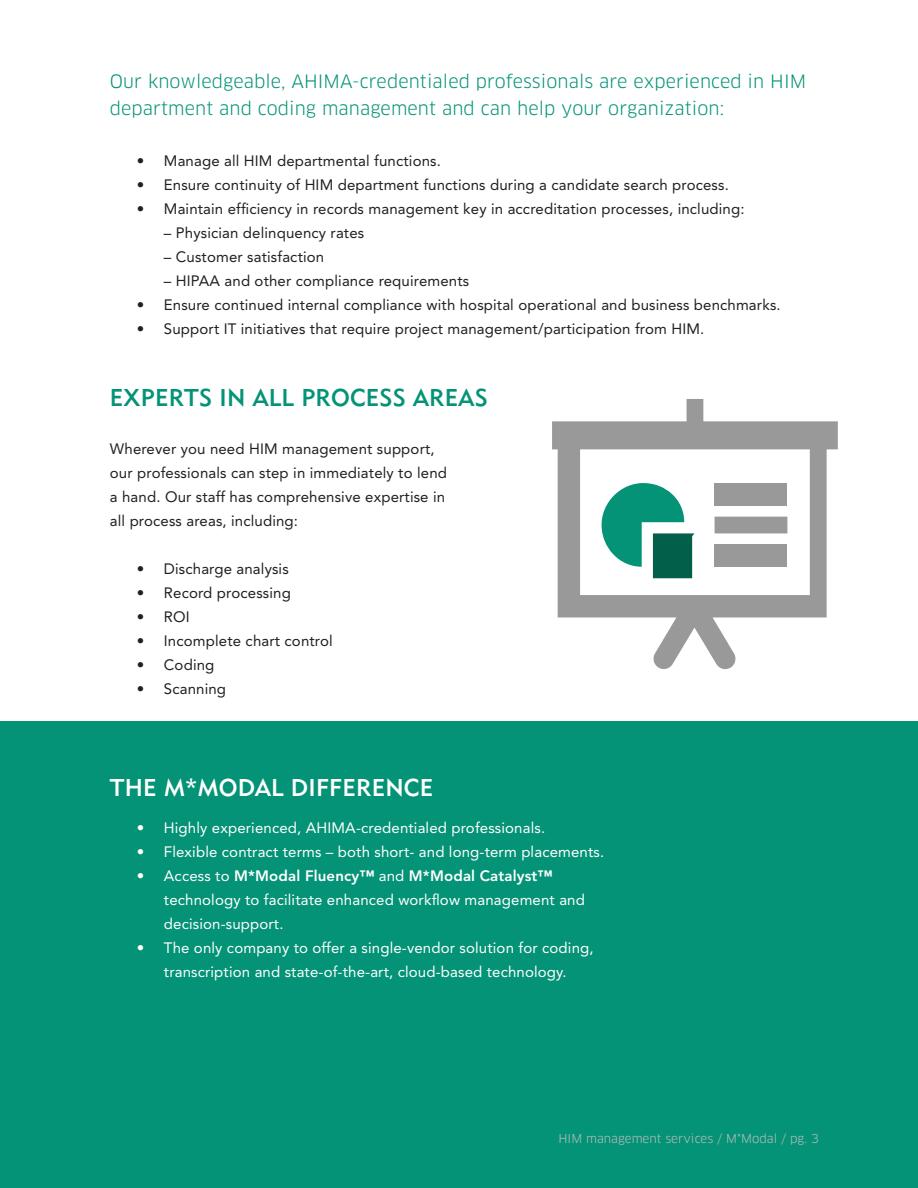
<style>
.page{position:relative;width:918px;height:1188px;background:#fff}
.page>*{position:absolute;margin:0;border:0;box-sizing:border-box;transform-origin:0 0}
.t1{font:24px "Geometric 415 BT Medium A";letter-spacing:.01em;color:#049376}
.t2{font:24px "Geometric 415 BT Medium A";letter-spacing:.01em;color:#fff}
.t3{font:18px/27px "Clan OT";letter-spacing:.005em;color:#049376}
.t4{font:15px/24px "Avenir";letter-spacing:.01em;color:#231f20}
.t5{font:15px/24px "Avenir";letter-spacing:.01em;color:#fff}
.t6{font:12px "Clan OT";color:#bcbdc0}
.s1{font-weight:800}
</style>
<div class="page">
<div style="left:0;top:721px;width:918px;height:467px;background:#049376"></div>
<svg style="left:552px;top:399px;width:286px;height:270px"></svg>
<svg style="left:602px;top:483px;width:92px;height:95px"></svg>
<p class="t3" style="left:110px;top:67px;width:698px">Our knowledgeable, AHIMA-credentialed professionals are experienced in HIM department and coding management and can help your organization:</p>
<p class="t4" style="left:137px;top:148px;width:306px">• Manage all HIM departmental functions.</p>
<p class="t4" style="left:137px;top:172px;width:593px">• Ensure continuity of HIM department functions during a candidate search process.</p>
<p class="t4" style="left:137px;top:196px;width:609px">• Maintain efficiency in records management key in accreditation processes, including:</p>
<p class="t4" style="left:164px;top:220px;width:202px">– Physician delinquency rates</p>
<p class="t4" style="left:164px;top:244px;width:162px">– Customer satisfaction</p>
<p class="t4" style="left:164px;top:268px;width:307px">– HIPAA and other compliance requirements</p>
<p class="t4" style="left:137px;top:292px;width:645px">• Ensure continued internal compliance with hospital operational and business benchmarks.</p>
<p class="t4" style="left:137px;top:316px;width:569px">• Support IT initiatives that require project management/participation from HIM.</p>
<h1 class="t1" style="left:110px;top:382px;width:379px">EXPERTS IN ALL PROCESS AREAS</h1>
<p class="t4" style="left:110px;top:436px;width:339px">Wherever you need HIM management support, our professionals can step in immediately to lend a hand. Our staff has comprehensive expertise in all process areas, including:</p>
<p class="t4" style="left:137px;top:556px;width:153px">• Discharge analysis</p>
<p class="t4" style="left:137px;top:580px;width:155px">• Record processing</p>
<p class="t4" style="left:137px;top:604px;width:54px">• ROI</p>
<p class="t4" style="left:137px;top:628px;width:197px">• Incomplete chart control</p>
<p class="t4" style="left:137px;top:652px;width:79px">• Coding</p>
<p class="t4" style="left:137px;top:676px;width:91px">• Scanning</p>
<h1 class="t2" style="left:110px;top:773px;width:325px">THE M*MODAL DIFFERENCE</h1>
<p class="t5" style="left:137px;top:816px;width:410px">• Highly experienced, AHIMA-credentialed professionals.</p>
<p class="t5" style="left:137px;top:840px;width:469px">• Flexible contract terms – both short- and long-term placements.</p>
<p class="t5" style="left:164px;top:864px;width:423px;text-indent:-27px">• Access to <span class="s1">M*Modal Fluency™</span> and <span class="s1">M*Modal Catalyst™ </span>technology to facilitate enhanced workflow management and decision-support.</p>
<p class="t5" style="left:137px;top:936px;width:458px;text-align:center">• The only company to offer a single-vendor solution for coding, transcription and state-of-the-art, cloud-based technology.</p>
<p class="t6" style="left:558px;top:1132px;width:262px">HIM management services / M*Modal / pg. 3</p>
</div>
